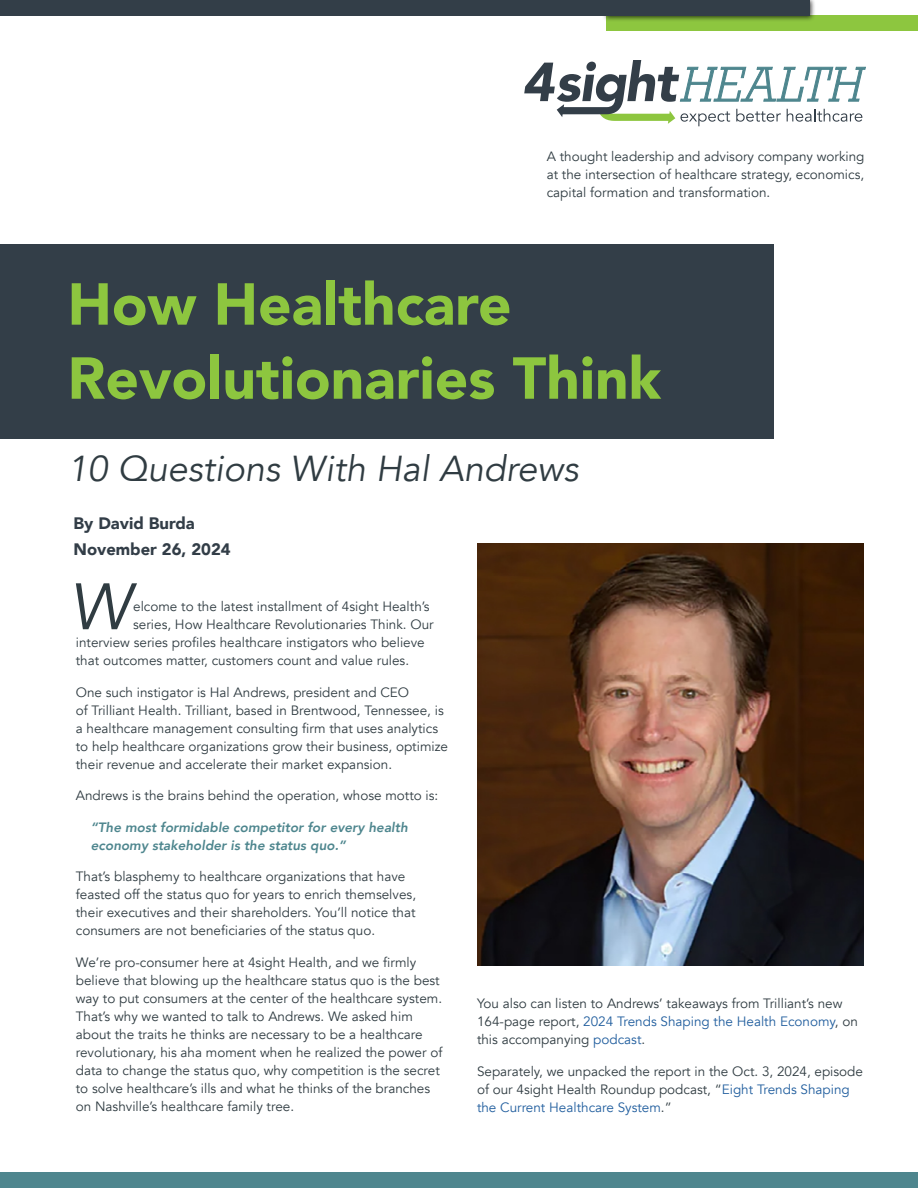
<style>
.page{position:relative;width:918px;height:1188px;background:#fff}
.page>*{position:absolute;margin:0;border:0;box-sizing:border-box;transform-origin:0 0}
.t1{font:italic 64.8px "Avenir";color:#303c42}
.t2{font:900 58.5px/74.1px "Avenir";color:#8dc63f}
.t3{font:italic 36px "Avenir";color:#303c42}
.t4{font:900 16.65px/25.3px "Avenir";color:#323d47}
.t5{font:13.5px/18px "Avenir";color:#303c42}
.t6{font:italic 800 13.5px/18px "Avenir";color:#4e868e}
.s1{color:#215e9e}
</style>
<div class="page">
<img style="left:477px;top:543px;width:387px;height:423px">
<div style="left:0;top:244px;width:774px;height:195px;background:#333e48"></div>
<svg style="left:524px;top:60px;width:342px;height:66px"></svg>
<div style="left:606px;top:16px;width:312px;height:15px;background:#8dc63f"></div>
<div style="left:602px;top:0;width:214px;height:22px;background:#000;opacity:.75"></div>
<div style="left:0;top:0;width:810px;height:16px;background:#333e48"></div>
<div style="left:0;top:1172px;width:918px;height:16px;background:#4e868e"></div>
<p class="t5" style="left:547px;top:148px;width:319px;text-align:justify">A thought leadership and advisory company working at the intersection of healthcare strategy, economics, capital formation and transformation.</p>
<h2 class="t2" style="left:68px;top:266px;width:595px">How Healthcare<br>Revolutionaries Think</h2>
<h3 class="t3" style="left:68px;top:448px;width:512px">10 Questions With Hal Andrews</h3>
<p class="t4" style="left:74px;top:511px;width:159px">By David Burda<br>November 26, 2024</p>
<h1 class="t1" style="left:69px;top:568px;width:63px">W</h1>
<p class="t5" style="left:133px;top:598px;width:298px">elcome to the latest installment of 4sight Health’s</p>
<p class="t5" style="left:133px;top:616px;width:302px">series, How Healthcare Revolutionaries Think. Our</p>
<p class="t5" style="left:76px;top:634px;width:350px">interview series profiles healthcare instigators who believe</p>
<p class="t5" style="left:76px;top:652px;width:335px">that outcomes matter, customers count and value rules.</p>
<p class="t5" style="left:76px;top:683px;width:374px">One such instigator is Hal Andrews, president and CEO<br>of Trilliant Health. Trilliant, based in Brentwood, Tennessee, is a healthcare management consulting firm that uses analytics to help healthcare organizations grow their business, optimize their revenue and accelerate their market expansion.</p>
<p class="t5" style="left:76px;top:787px;width:364px">Andrews is the brains behind the operation, whose motto is:</p>
<p class="t6" style="left:91px;top:818px;width:319px">“The most formidable competitor for every health economy stakeholder is the status quo.”</p>
<p class="t5" style="left:76px;top:868px;width:342px">That’s blasphemy to healthcare organizations that have feasted off the status quo for years to enrich themselves, their executives and their shareholders. You’ll notice that consumers are not beneficiaries of the status quo.</p>
<p class="t5" style="left:76px;top:953px;width:368px">We’re pro-consumer here at 4sight Health, and we firmly believe that blowing up the healthcare status quo is the best way to put consumers at the center of the healthcare system.<br>That’s why we wanted to talk to Andrews. We asked him about the traits he thinks are necessary to be a healthcare revolutionary, his aha moment when he realized the power of data to change the status quo, why competition is the secret to solve healthcare’s ills and what he thinks of the branches on Nashville’s healthcare family tree.</p>
<p class="t5" style="left:477px;top:995px;width:382px">You also can listen to Andrews’ takeaways from Trilliant’s new<br>164-page report, <span class="s1">2024 Trends Shaping the Health Economy</span>, on this accompanying <span class="s1">podcast</span>.</p>
<p class="t5" style="left:477px;top:1063px;width:388px">Separately, we unpacked the report in the Oct. 3, 2024, episode of our 4sight Health Roundup podcast, “<span class="s1">Eight Trends Shaping the Current Healthcare System</span>.”</p>
</div>
